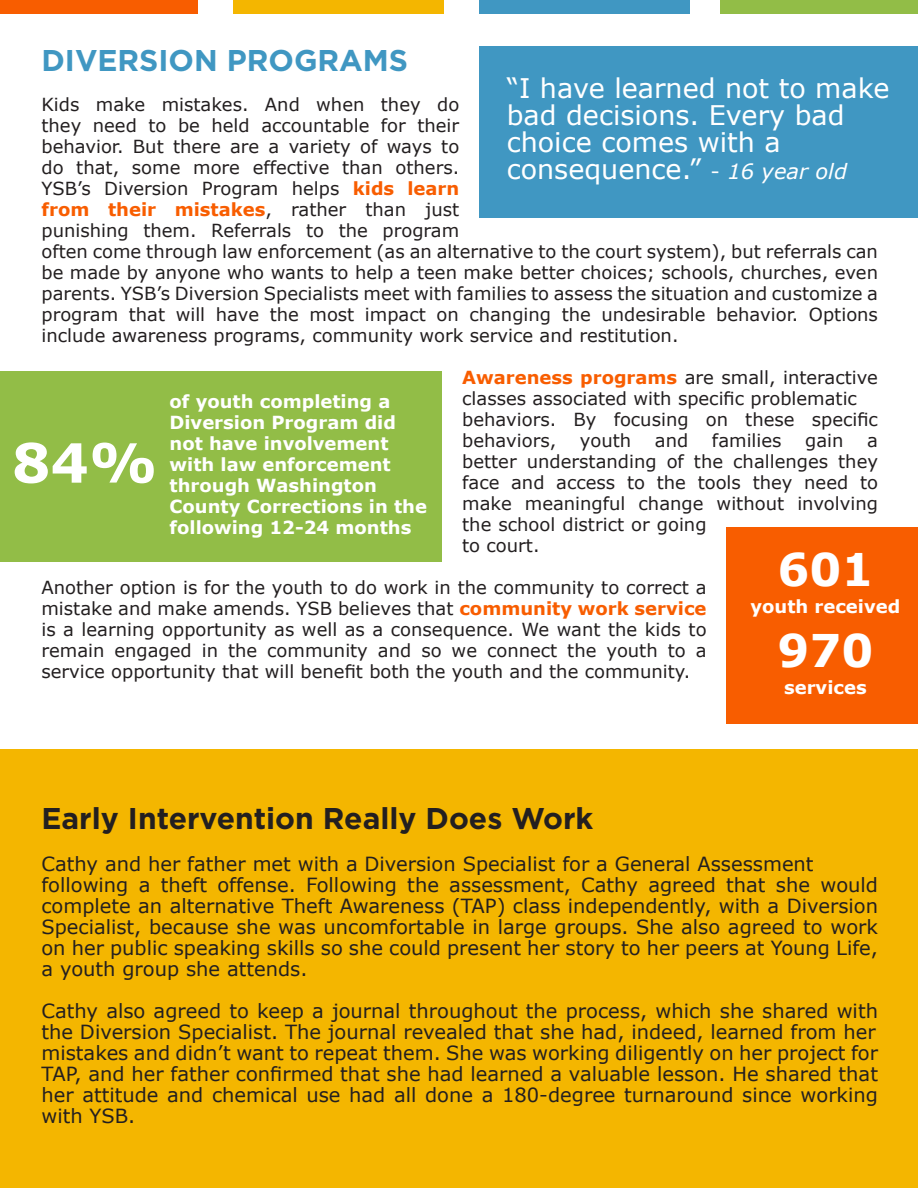
<style>
.page{position:relative;width:918px;height:1188px;background:#fff}
.page>*{position:absolute;margin:0;border:0;box-sizing:border-box;transform-origin:0 0}
.t1{font:700 54px "Verdana";color:#fff}
.t2{font:700 45px "Verdana";color:#fff}
.t3{font:700 30px "Gotham";color:#231f20}
.t4{font:700 30px "Gotham";color:#4097c2}
.t5{font:27px/27px "Verdana";color:#fff}
.t6{font:19.5px/21px "Verdana";color:#231f20;text-align:justify}
.t7{font:18px/21px "Verdana";color:#231f20}
.t8{font:700 18px/21px "Verdana";color:#fff}
.s1{font-weight:700;color:#f85d00}
.s2{font-size:21px}
.s3{font-style:italic;font-size:21px}
</style>
<div class="page">
<div style="left:0;top:0;width:197px;height:14px;background:#f85d00"></div>
<div style="left:480px;top:0;width:210px;height:14px;background:#4097c2"></div>
<div style="left:721px;top:0;width:197px;height:14px;background:#92bd47"></div>
<div style="left:233px;top:0;width:211px;height:14px;background:#f4b600"></div>
<div style="left:480px;top:46px;width:438px;height:172px;background:#4097c2"></div>
<div style="left:1px;top:750px;width:917px;height:438px;background:#f4b600"></div>
<div style="left:727px;top:527px;width:191px;height:197px;background:#f85d00"></div>
<div style="left:0;top:371px;width:442px;height:191px;background:#92bd47"></div>
<p class="t4" style="left:41px;top:43px;width:368px">DIVERSION PROGRAMS</p>
<p class="t7" style="left:41px;top:94px;width:838px">Kids make mistakes. And when they do<br>they need to be held accountable for their<br>behavior. But there are a variety of ways to<br>do that, some more effective than others.<br>YSB’s Diversion Program helps <span class="s1">kids learn<br>from their mistakes</span>, rather than just<br>punishing them. Referrals to the program<br>often come through law enforcement (as an alternative to the court system), but referrals can be made by anyone who wants to help a teen make better choices; schools, churches, even parents. YSB’s Diversion Specialists meet with families to assess the situation and customize a program that will have the most impact on changing the undesirable behavior. Options include awareness programs, community work service and restitution.</p>
<p class="t7" style="left:462px;top:367px;width:417px"><span class="s1">Awareness programs</span> are small, interactive classes associated with specific problematic</p>
<p class="t7" style="left:462px;top:409px;width:417px">behaviors. By focusing on these specific behaviors,</p>
<p class="t5" style="left:507px;top:75px;width:384px">“I have learned not to make bad decisions. Every bad choice comes with a</p>
<p class="t5" style="left:507px;top:156px;width:342px">consequence.” <span class="s2">-</span> <span class="s3">16 year old</span></p>
<p class="t8" style="left:170px;top:390px;width:259px">of youth completing a<br>Diversion Program did not have involvement with law enforcement through Washington<br>County Corrections in the following 12-24 months</p>
<p class="t7" style="left:580px;top:430px;width:53px">youth</p>
<p class="t7" style="left:655px;top:430px;width:35px">and</p>
<p class="t7" style="left:712px;top:430px;width:71px">families</p>
<p class="t7" style="left:805px;top:430px;width:40px">gain</p>
<p class="t7" style="left:462px;top:430px;width:417px;text-indent:405px">a better understanding of the challenges they face and access to the tools they need to make meaningful change without involving the school district or going<br>to court.</p>
<p class="t7" style="left:41px;top:577px;width:667px;text-align:justify">Another option is for the youth to do work in the community to correct a mistake and make amends. YSB believes that <span class="s1">community work service </span>is a learning opportunity as well as a consequence. We want the kids to remain engaged in the community and so we connect the youth to a service opportunity that will benefit both the youth and the community.</p>
<p class="t1" style="left:12px;top:425px;width:147px">84%</p>
<p class="t2" style="left:777px;top:537px;width:97px">601</p>
<p class="t8" style="left:750px;top:595px;width:151px">youth received</p>
<p class="t2" style="left:777px;top:618px;width:97px">970</p>
<p class="t8" style="left:784px;top:676px;width:84px">services</p>
<p class="t3" style="left:41px;top:801px;width:553px">Early Intervention Really Does Work</p>
<p class="t6" style="left:41px;top:853px;width:774px">Cathy and her father met with a Diversion Specialist for a General Assessment</p>
<p class="t6" style="left:41px;top:874px;width:838px">following a theft offense. Following the assessment, Cathy agreed that she would complete an alternative Theft Awareness (TAP) class independently, with a Diversion Specialist, because she was uncomfortable in large groups. She also agreed to work on her public speaking skills so she could present her story to her peers at Young Life, a youth group she attends.</p>
<p class="t6" style="left:41px;top:1000px;width:838px">Cathy also agreed to keep a journal throughout the process, which she shared with the Diversion Specialist. The journal revealed that she had, indeed, learned from her</p>
<p class="t6" style="left:41px;top:1042px;width:838px">mistakes and didn’t want to repeat them. She was working diligently on her project for TAP, and her father confirmed that she had learned a valuable lesson. He shared that her attitude and chemical use had all done a 180-degree turnaround since working with YSB.</p>
</div>
